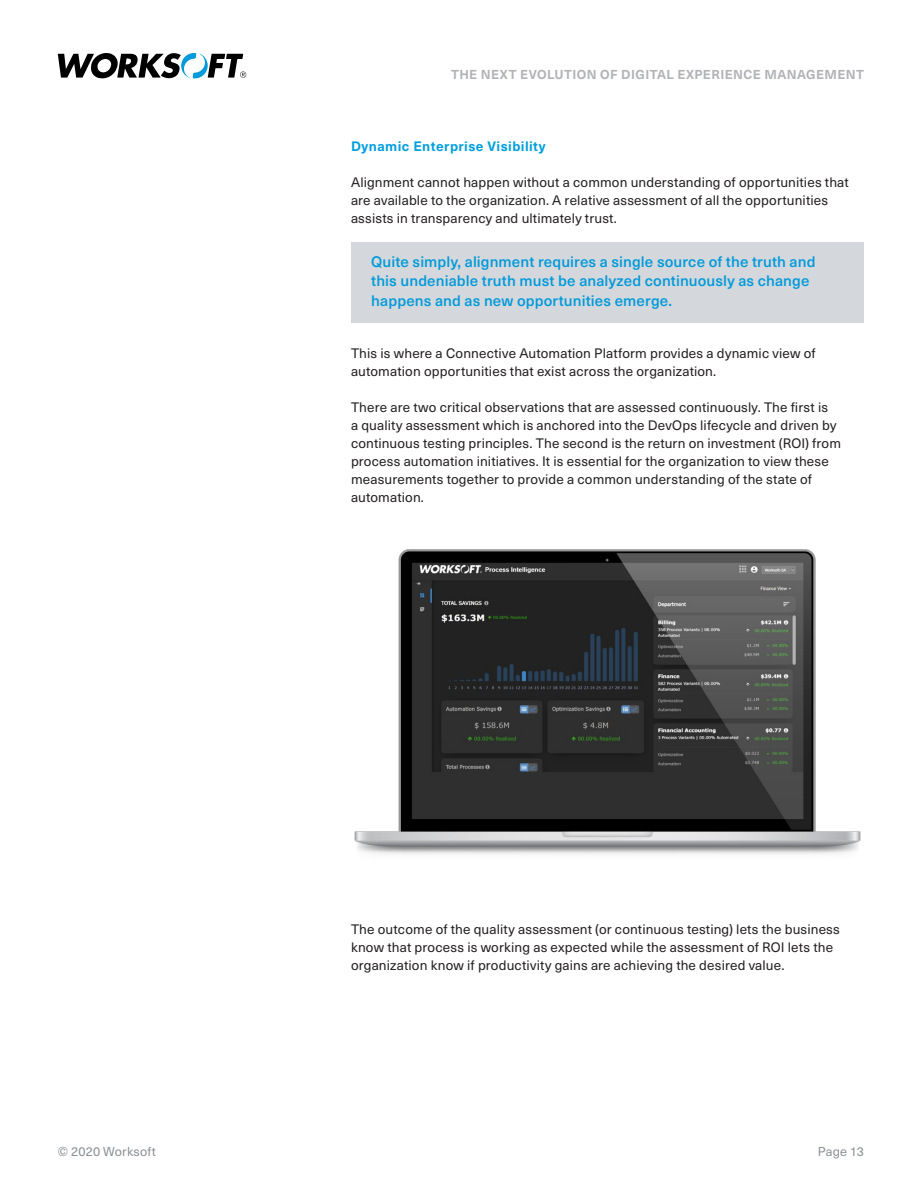
<style>
.page{position:relative;width:918px;height:1188px;background:#fff}
.page>*{position:absolute;margin:0;border:0;box-sizing:border-box;transform-origin:0 0}
.Key_message{font:500 15px/19.5px "Neue Haas Unica W1 G";letter-spacing:.01em;color:#009ada}
.t1{font:13.5px/18px "Neue Haas Unica W1 G";letter-spacing:.01em;color:#231f20}
.Subhead{font:700 13.5px "Neue Haas Unica W1 G";letter-spacing:.03em;color:#009fdd}
.t2{font:700 12.75px "Neue Haas Unica W1 G";letter-spacing:.03em;color:#b2b3b7}
.t3{font:12.75px "Neue Haas Unica W1 G";letter-spacing:.01em;color:#8d9096}
</style>
<div class="page">
<svg style="left:58px;top:53px;width:188px;height:25px"></svg>
<div style="left:351px;top:242px;width:513px;height:81px;background:#d4d7dc"></div>
<img style="left:354px;top:549px;width:507px;height:305px">
<p class="t2" style="left:451px;top:65px;width:414px">THE NEXT EVOLUTION OF DIGITAL EXPERIENCE MANAGEMENT</p>
<p class="Subhead" style="left:351px;top:136px;width:196px">Dynamic Enterprise Visibility</p>
<p class="t1" style="left:351px;top:172px;width:499px">Alignment cannot happen without a common understanding of opportunities that are available to the organization. A relative assessment of all the opportunities assists in transparency and ultimately trust.</p>
<p class="Key_message" style="left:371px;top:251px;width:446px">Quite simply, alignment requires a single source of the truth and this undeniable truth must be analyzed continuously as change happens and as new opportunities emerge.</p>
<p class="t1" style="left:351px;top:343px;width:466px">This is where a Connective Automation Platform provides a dynamic view of automation opportunities that exist across the organization.</p>
<p class="t1" style="left:351px;top:397px;width:492px">There are two critical observations that are assessed continuously. The first is<br>a quality assessment which is anchored into the DevOps lifecycle and driven by continuous testing principles. The second is the return on investment (ROI) from process automation initiatives. It is essential for the organization to view these measurements together to provide a common understanding of the state of automation.</p>
<p class="t1" style="left:351px;top:919px;width:490px">The outcome of the quality assessment (or continuous testing) lets the business know that process is working as expected while the assessment of ROI lets the organization know if productivity gains are achieving the desired value.</p>
<p class="t3" style="left:58px;top:1142px;width:100px">© 2020 Worksoft</p>
<p class="t3" style="left:818px;top:1142px;width:48px">Page 13</p>
</div>
